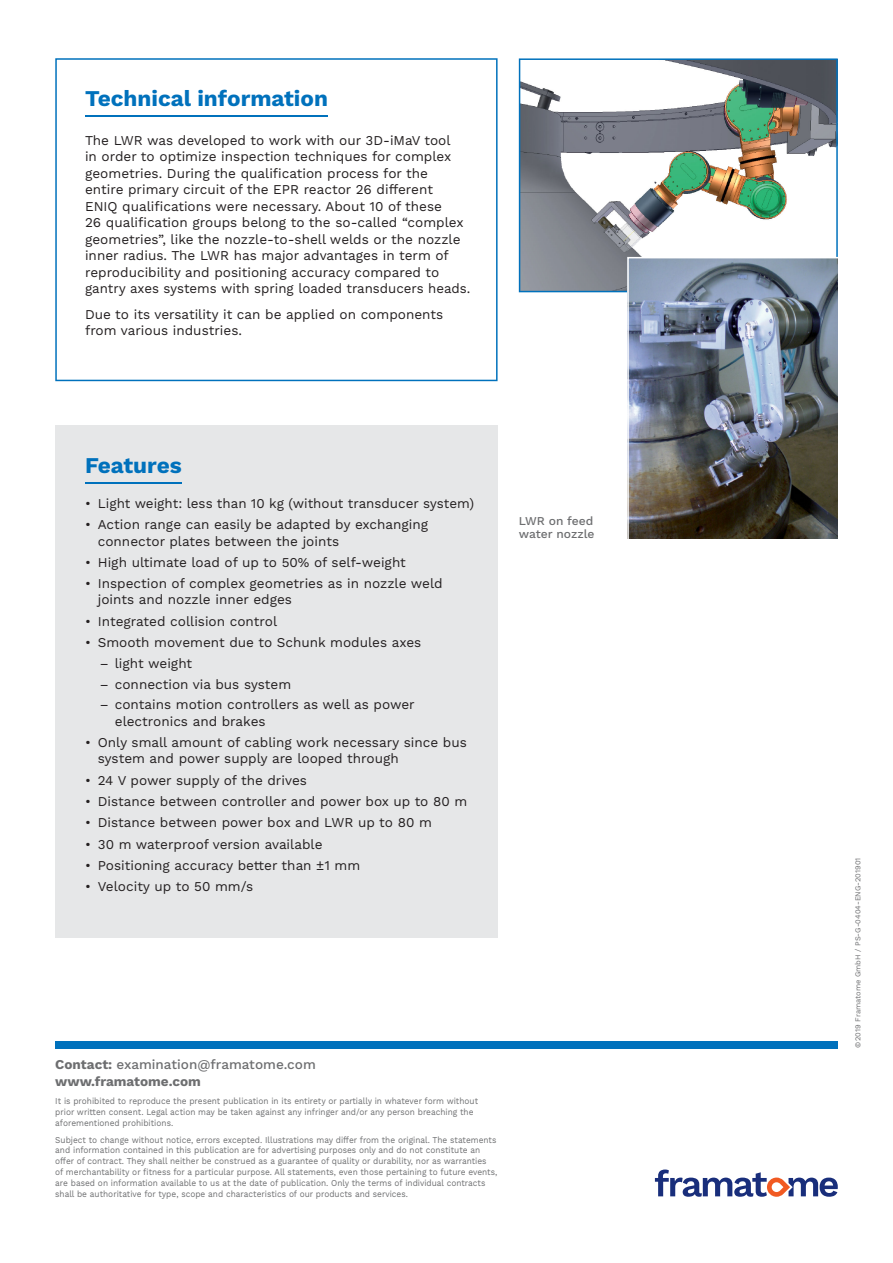
<style>
.page{position:relative;width:893px;height:1263px;background:#fff}
.page>*{position:absolute;margin:0;border:0;box-sizing:border-box;transform-origin:0 0}
.t1{font:700 22.5px "Work Sans";color:#0071bc}
.t2{font:13.5px/16.5px "Work Sans";color:#231f20}
.t3{font:700 13.5px/16.5px "Work Sans";color:#6d6e70}
.t4{font:500 12px/13.5px "Work Sans";color:#6d6e70}
.t5{font:9px/10.8px "Work Sans";color:#6d6e70;scale:.92 1}
.t6{font:7.5px "Work Sans";color:#6d6e70}
.s1{font-weight:500}
</style>
<div class="page">
<div style="left:55px;top:1041px;width:783px;height:7px;background:#0071bc"></div>
<svg style="left:655px;top:1170px;width:183px;height:27px"></svg>
<div style="left:55px;top:425px;width:442px;height:513px;background:#e6e7e8"></div>
<hr style="left:85px;top:483px;width:97px;height:1px;background:#0071bc">
<svg style="left:55px;top:58px;width:442px;height:323px"></svg>
<hr style="left:85px;top:116px;width:243px;height:1px;background:#0071bc">
<svg style="left:519px;top:58px;width:319px;height:234px"></svg>
<img style="left:627px;top:257px;width:211px;height:282px">
<h1 class="t1" style="left:85px;top:90px;width:244px">Technical information</h1>
<p class="t2" style="left:85px;top:133px;width:387px">The LWR was developed to work with our 3D-iMaV tool<br>in order to optimize inspection techniques for complex geometries. During the qualification process for the<br>entire primary circuit of the EPR reactor 26 different<br>ENIQ qualifications were necessary. About 10 of these<br>26 qualification groups belong to the so-called “complex geometries”, like the nozzle-to-shell welds or the nozzle inner radius. The LWR has major advantages in term of reproducibility and positioning accuracy compared to gantry axes systems with spring loaded transducers heads.</p>
<p class="t2" style="left:85px;top:307px;width:360px">Due to its versatility it can be applied on components from various industries.</p>
<h1 class="t1" style="left:85px;top:457px;width:98px">Features</h1>
<p class="t2" style="left:85px;top:496px;width:391px">• Light weight: less than 10 kg (without transducer system)</p>
<p class="t2" style="left:98px;top:518px;width:332px;line-height:16px;text-indent:-13px">• Action range can easily be adapted by exchanging connector plates between the joints</p>
<p class="t2" style="left:85px;top:555px;width:322px">• High ultimate load of up to 50% of self-weight</p>
<p class="t2" style="left:98px;top:577px;width:346px;line-height:16px;text-indent:-13px">• Inspection of complex geometries as in nozzle weld joints and nozzle inner edges</p>
<p class="t2" style="left:85px;top:614px;width:194px">• Integrated collision control</p>
<p class="t2" style="left:85px;top:635px;width:338px">• Smooth movement due to Schunk modules axes</p>
<p class="t2" style="left:100px;top:656px;width:94px">– light weight</p>
<p class="t2" style="left:100px;top:677px;width:193px">– connection via bus system</p>
<p class="t2" style="left:115px;top:698px;width:301px;text-indent:-15px">– contains motion controllers as well as power electronics and brakes</p>
<p class="t2" style="left:98px;top:736px;width:370px;line-height:16px;text-indent:-13px">• Only small amount of cabling work necessary since bus system and power supply are looped through</p>
<p class="t2" style="left:85px;top:773px;width:223px">• 24 V power supply of the drives</p>
<p class="t2" style="left:85px;top:794px;width:384px">• Distance between controller and power box up to 80 m</p>
<p class="t2" style="left:85px;top:816px;width:348px">• Distance between power box and LWR up to 80 m</p>
<p class="t2" style="left:85px;top:837px;width:239px">• 30 m waterproof version available</p>
<p class="t2" style="left:85px;top:858px;width:277px">• Positioning accuracy better than ±1 mm</p>
<p class="t2" style="left:85px;top:880px;width:170px">• Velocity up to 50 mm/s</p>
<p class="t4" style="left:519px;top:515px;width:77px">LWR on feed water nozzle</p>
<p class="t3" style="left:55px;top:1058px;width:262px">Contact: <span class="s1">examination@framatome.com </span>www.framatome.com</p>
<p class="t5" style="left:55px;top:1097px;width:461px">It is prohibited to reproduce the present publication in its entirety or partially in whatever form without prior written consent. Legal action may be taken against any infringer and/or any person breaching the aforementioned prohibitions.</p>
<p class="t5" style="left:55px;top:1135px;width:482px">Subject to change without notice, errors excepted. Illustrations may differ from the original. The statements and information contained in this publication are for advertising purposes only and do not constitute an offer of contract. They shall neither be construed as a guarantee of quality or durability, nor as warranties<br>of merchantability or fitness for a particular purpose. All statements, even those pertaining to future events, are based on information available to us at the date of publication. Only the terms of individual contracts shall be authoritative for type, scope and characteristics of our products and services.</p>
<p class="t6" style="left:855px;top:1048px;width:192px;rotate:-90deg">© 2019 Framatome GmbH / PS-G-0404-ENG-201901</p>
</div>
